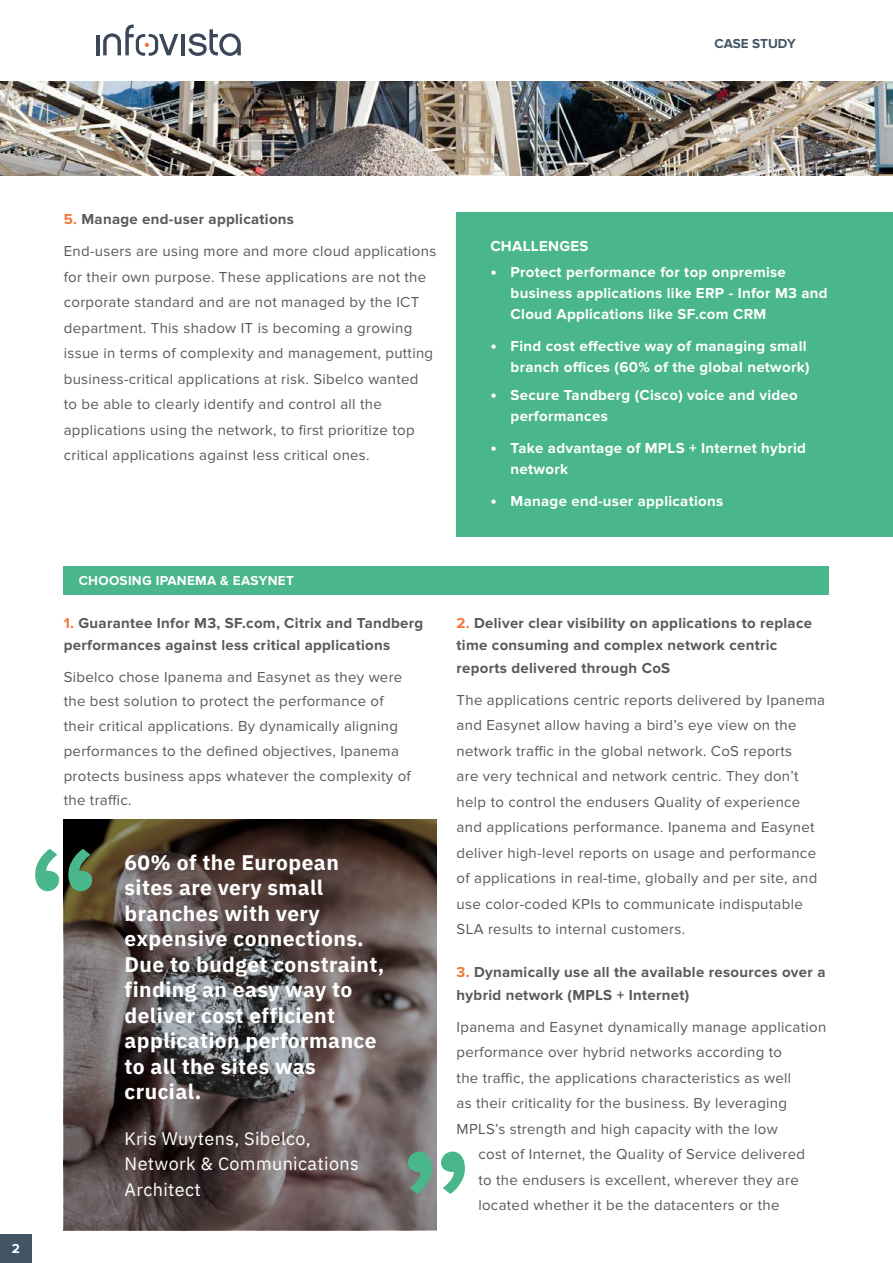
<style>
.page{position:relative;width:893px;height:1263px;background:#fff}
.page>*{position:absolute;margin:0;border:0;box-sizing:border-box;transform-origin:0 0}
.Body{font:700 21px/25.5px "IBM Plex Sans";letter-spacing:.02em;color:#fff}
.Body-2{font:18px/25.5px "IBM Plex Sans";letter-spacing:.02em;color:#fff}
.Body-3{font:15px/25.5px "Proxima Nova";letter-spacing:.02em;color:#58595b}
.CTA_Title{font:700 15px/21px "Proxima Nova";letter-spacing:.02em;color:#fff}
.Body-4{font:700 15px/22.5px "Proxima Nova";letter-spacing:.02em;color:#58595b}
.Heading_1{font:700 13.5px "Proxima Nova";letter-spacing:.02em;color:#fff}
.t1{font:700 13.5px "Proxima Nova";letter-spacing:-.005em;color:#435465}
.s1{color:#f47839}
.s2{font-size:18px}
</style>
<div class="page">
<div style="left:457px;top:212px;width:436px;height:324px;background:#49b68c"></div>
<div style="left:64px;top:566px;width:765px;height:28px;background:#49b68c"></div>
<svg style="left:64px;top:819px;width:372px;height:411px;background:#5c504e"></svg>
<svg style="left:441px;top:1151px;width:24px;height:43px"></svg>
<svg style="left:407px;top:1151px;width:25px;height:43px"></svg>
<svg style="left:35px;top:849px;width:25px;height:42px"></svg>
<svg style="left:68px;top:849px;width:25px;height:42px"></svg>
<div style="left:0;top:1234px;width:32px;height:29px;background:#435465"></div>
<img style="left:0;top:82px;width:893px;height:93px">
<hr style="left:96px;top:35px;width:3px;height:20px;background:#3b4758">
<hr style="left:182px;top:34px;width:3px;height:21px;background:#3b4758">
<svg style="left:188px;top:29px;width:53px;height:27px"></svg>
<svg style="left:103px;top:24px;width:75px;height:32px"></svg>
<p class="t1" style="left:715px;top:36px;width:83px">CASE STUDY</p>
<p class="Heading_1" style="left:12px;top:1240px;width:10px">2</p>
<p class="Body-4" style="left:64px;top:208px;width:232px"><span class="s1">5.</span> Manage end-user applications</p>
<p class="Body-3" style="left:64px;top:239px;width:374px">End-users are using more and more cloud applications for their own purpose. These applications are not the corporate standard and are not managed by the ICT department. This shadow IT is becoming a growing issue in terms of complexity and management, putting business-critical applications at risk. Sibelco wanted<br>to be able to clearly identify and control all the applications using the network, to first prioritize top critical applications against less critical ones.</p>
<p class="CTA_Title" style="left:490px;top:236px;width:100px">CHALLENGES</p>
<p class="CTA_Title" style="left:511px;top:261px;width:318px;text-indent:-20px"><span class="s2">•</span> Protect performance for top onpremise business applications like ERP - Infor M3 and<br>Cloud Applications like SF.com CRM</p>
<p class="CTA_Title" style="left:490px;top:336px;width:321px;text-align:right"><span class="s2">•</span> Find cost effective way of managing small branch offices (60% of the global network)</p>
<p class="CTA_Title" style="left:511px;top:384px;width:289px;text-indent:-20px"><span class="s2">•</span> Secure Tandberg (Cisco) voice and video performances</p>
<p class="CTA_Title" style="left:511px;top:438px;width:297px;text-indent:-20px"><span class="s2">•</span> Take advantage of MPLS + Internet hybrid network</p>
<p class="CTA_Title" style="left:490px;top:491px;width:234px"><span class="s2">•</span> Manage end-user applications</p>
<p class="Heading_1" style="left:79px;top:573px;width:217px">CHOOSING IPANEMA &amp; EASYNET</p>
<p class="Body-4" style="left:64px;top:612px;width:361px"><span class="s1">1.</span> Guarantee Infor M3, SF.com, Citrix and Tandberg performances against less critical applications</p>
<p class="Body-3" style="left:64px;top:664px;width:349px;line-height:24.8px">Sibelco chose Ipanema and Easynet as they were the best solution to protect the performance of their critical applications. By dynamically aligning performances to the defined objectives, Ipanema protects business apps whatever the complexity of the traffic.</p>
<p class="Body" style="left:125px;top:847px;width:261px">60% of the European sites are very small branches with very expensive connections.<br>Due to budget constraint, finding an easy way to deliver cost efficient application performance to all the sites was crucial.</p>
<p class="Body-2" style="left:125px;top:1124px;width:236px">Kris Wuytens, Sibelco,<br>Network &amp; Communications<br>Architect</p>
<p class="Body-4" style="left:457px;top:612px;width:357px"><span class="s1">2.</span> Deliver clear visibility on applications to replace time consuming and complex network centric reports delivered through CoS</p>
<p class="Body-3" style="left:457px;top:687px;width:370px">The applications centric reports delivered by Ipanema and Easynet allow having a bird’s eye view on the network traffic in the global network. CoS reports<br>are very technical and network centric. They don’t help to control the endusers Quality of experience and applications performance. Ipanema and Easynet deliver high-level reports on usage and performance of applications in real-time, globally and per site, and use color-coded KPIs to communicate indisputable SLA results to internal customers.</p>
<p class="Body-4" style="left:457px;top:961px;width:370px"><span class="s1">3.</span> Dynamically use all the available resources over a hybrid network (MPLS + Internet)</p>
<p class="Body-3" style="left:457px;top:1014px;width:371px">Ipanema and Easynet dynamically manage application</p>
<p class="Body-3" style="left:457px;top:1040px;width:327px">performance over hybrid networks according to</p>
<p class="Body-3" style="left:457px;top:1065px;width:336px">the traffic, the applications characteristics as well</p>
<p class="Body-3" style="left:457px;top:1091px;width:332px">as their criticality for the business. By leveraging</p>
<p class="Body-3" style="left:457px;top:1116px;width:323px">MPLS’s strength and high capacity with the low</p>
<p class="Body-3" style="left:478px;top:1142px;width:328px">cost of Internet, the Quality of Service delivered</p>
<p class="Body-3" style="left:478px;top:1167px;width:322px">to the endusers is excellent, wherever they are</p>
<p class="Body-3" style="left:478px;top:1193px;width:302px">located whether it be the datacenters or the</p>
</div>
